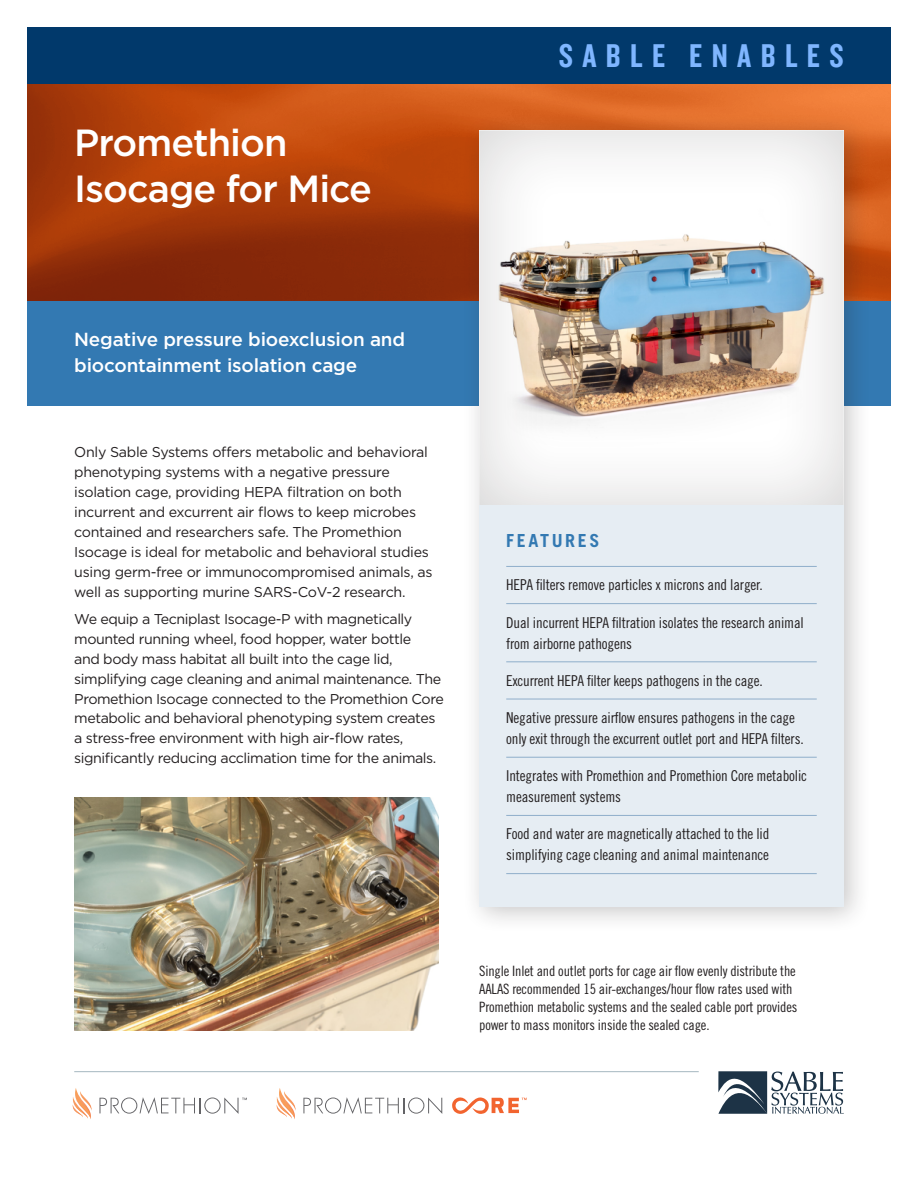
<style>
.page{position:relative;width:918px;height:1188px;background:#fff}
.page>*{position:absolute;margin:0;border:0;box-sizing:border-box;transform-origin:0 0}
.SSI_Cover_Title{font:500 37.8px/45.3px "Gotham";letter-spacing:-.025em;color:#fff}
.t1{font:34.2px "Knockout HTF49 Liteweight";letter-spacing:.275em;color:#7fb6ff}
.SSI_Headline{font:500 18.9px/26.4px "Gotham";letter-spacing:-.01em;color:#fff}
.t2{font:700 18px "Trade Gothic LT Std";letter-spacing:.145em;color:#3379b2}
.SSI_Body{font:15px/21px "Trade Gothic LT Std Cn 18";letter-spacing:-.01em;color:#231f20}
.SSI_Body-2{font:14.25px/20px "Gotham";letter-spacing:-.03em;color:#231f20}
.SSI_Body-3{font:14.25px/18px "Trade Gothic LT Std Cn 18";letter-spacing:-.01em;color:#231f20}
</style>
<div class="page">
<svg style="left:27px;top:84px;width:864px;height:217px;background:#b0420f"></svg>
<svg style="left:718px;top:1071px;width:126px;height:43px"></svg>
<div style="left:27px;top:27px;width:864px;height:57px;background:#01396b"></div>
<div style="left:27px;top:301px;width:864px;height:105px;background:#3379b2"></div>
<svg style="left:276px;top:1088px;width:20px;height:31px"></svg>
<svg style="left:452px;top:1097px;width:75px;height:17px"></svg>
<svg style="left:303px;top:1097px;width:139px;height:17px"></svg>
<svg style="left:72px;top:1088px;width:20px;height:31px"></svg>
<svg style="left:99px;top:1097px;width:148px;height:17px"></svg>
<hr style="left:74px;top:1071px;width:625px;height:1px;background:#a5b8c0">
<div style="left:461px;top:112px;width:410px;height:822px;background:#231f20;opacity:.25"></div>
<div style="left:477px;top:130px;width:367px;height:377px;background:#231f20;opacity:.2"></div>
<div style="left:479px;top:505px;width:365px;height:401px;background:#e6edf3"></div>
<hr style="left:506px;top:566px;width:311px;height:1px;background:#8faeca">
<hr style="left:506px;top:603px;width:311px;height:1px;background:#8faeca">
<hr style="left:506px;top:661px;width:311px;height:1px;background:#8faeca">
<hr style="left:506px;top:699px;width:311px;height:1px;background:#8faeca">
<hr style="left:506px;top:757px;width:311px;height:1px;background:#8faeca">
<hr style="left:506px;top:815px;width:311px;height:1px;background:#8faeca">
<hr style="left:506px;top:873px;width:311px;height:1px;background:#8faeca">
<img style="left:74px;top:797px;width:365px;height:233px">
<p class="SSI_Cover_Title" style="left:74px;top:120px;width:299px">Promethion<br>Isocage for Mice</p>
<p class="t1" style="left:559px;top:38px;width:286px">SABLE ENABLES</p>
<p class="SSI_Headline" style="left:74px;top:326px;width:332px">Negative pressure bioexclusion and biocontainment isolation cage</p>
<p class="SSI_Body-2" style="left:74px;top:442px;width:360px">Only Sable Systems offers metabolic and behavioral phenotyping systems with a negative pressure isolation cage, providing HEPA filtration on both incurrent and excurrent air flows to keep microbes contained and researchers safe. The Promethion Isocage is ideal for metabolic and behavioral studies using germ-free or immunocompromised animals, as well as supporting murine SARS-CoV-2 research.</p>
<p class="SSI_Body-2" style="left:74px;top:608px;width:371px">We equip a Tecniplast Isocage-P with magnetically mounted running wheel, food hopper, water bottle<br>and body mass habitat all built into the cage lid, simplifying cage cleaning and animal maintenance. The Promethion Isocage connected to the Promethion Core metabolic and behavioral phenotyping system creates a stress-free environment with high air-flow rates, significantly reducing acclimation time for the animals.</p>
<p class="t2" style="left:506px;top:530px;width:95px">FEATURES</p>
<p class="SSI_Body" style="left:506px;top:574px;width:258px">HEPA filters remove particles x microns and larger.</p>
<p class="SSI_Body" style="left:506px;top:612px;width:299px">Dual incurrent HEPA filtration isolates the research animal from airborne pathogens</p>
<p class="SSI_Body" style="left:506px;top:670px;width:258px">Excurrent HEPA filter keeps pathogens in the cage.</p>
<p class="SSI_Body" style="left:506px;top:707px;width:299px">Negative pressure airflow ensures pathogens in the cage only exit through the excurrent outlet port and HEPA filters.</p>
<p class="SSI_Body" style="left:506px;top:765px;width:302px">Integrates with Promethion and Promethion Core metabolic measurement systems</p>
<p class="SSI_Body" style="left:506px;top:823px;width:265px">Food and water are magnetically attached to the lid simplifying cage cleaning and animal maintenance</p>
<p class="SSI_Body-3" style="left:479px;top:962px;width:320px">Single Inlet and outlet ports for cage air flow evenly distribute the AALAS recommended 15 air-exchanges/hour flow rates used with Promethion metabolic systems and the sealed cable port provides power to mass monitors inside the sealed cage.</p>
</div>
